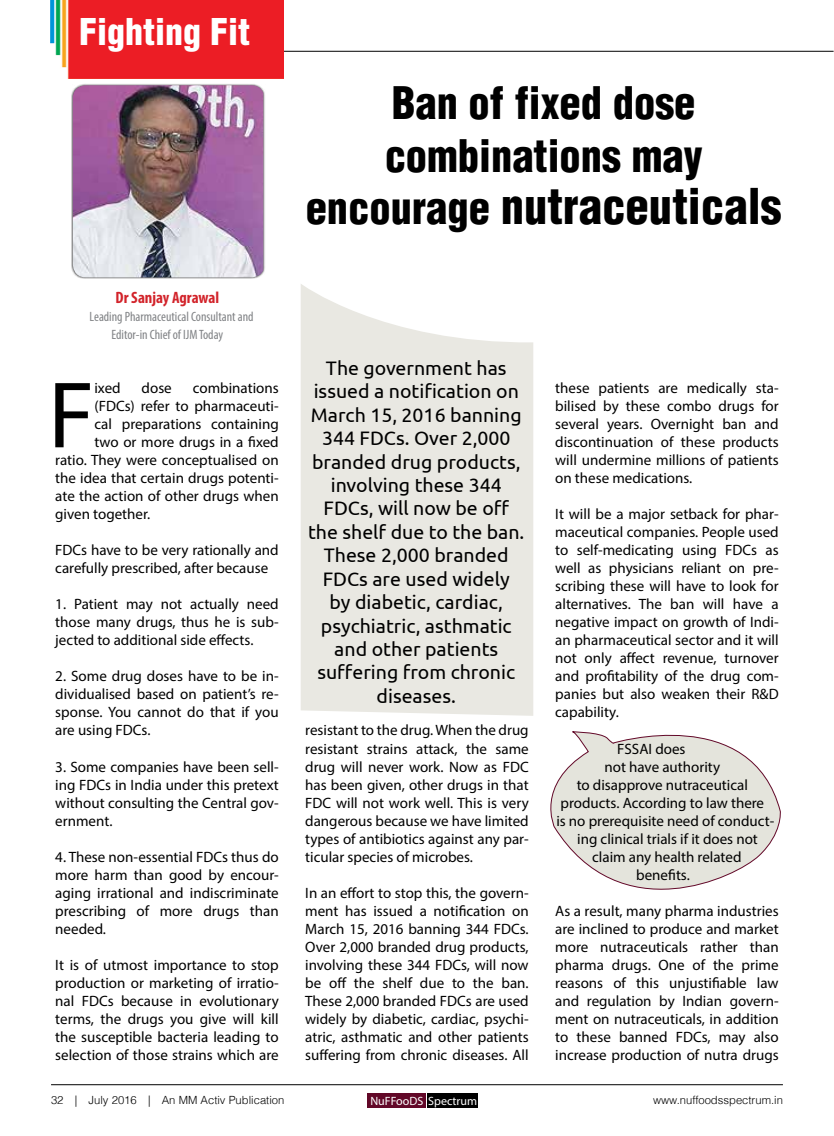
<style>
.page{position:relative;width:834px;height:1136px;background:#fff}
.page>*{position:absolute;margin:0;border:0;box-sizing:border-box;transform-origin:0 0}
.t1{font:95.1px "Myriad Pro";color:#000}
.t2{font:900 condensed 48.15px "Helvetica";color:#000}
.t3{font:900 condensed 43.8px/52.5px "Helvetica";color:#000}
.t4{font:900 condensed 36px "Helvetica";color:#fff}
.t5{font:19.5px/23.4px "Ubuntu";color:#000;text-align:center}
.t6{font:700 condensed 16.5px "Myriad Pro";color:#d2232a}
.t7{font:15px/18px "Myriad Pro";color:#000;text-align:justify}
.t8{font:condensed 13.5px/18px "Myriad Pro";color:#808285}
.t9{font:12px "Myriad Pro";color:#fff}
.t10{font:300 11.25px "Helvetica";color:#000}
.s1{font-size:43.8px}
</style>
<div class="page">
<hr style="left:51px;top:51px;width:782px;height:1px;background:#000">
<hr style="left:51px;top:1084px;width:731px;height:1px;background:#000">
<div style="left:367px;top:1092px;width:59px;height:15px;background:#620828"></div>
<div style="left:427px;top:1092px;width:51px;height:15px;background:#000"></div>
<svg style="left:550px;top:731px;width:231px;height:159px"></svg>
<div style="left:71px;top:83px;width:194px;height:196px;background:#000;opacity:.75"></div>
<img style="left:73px;top:85px;width:190px;height:192px">
<svg style="left:301px;top:284px;width:232px;height:431px;background:#ebeae4"></svg>
<img style="left:50px;top:0;width:233px;height:79px">
<h3 class="t4" style="left:79px;top:9px;width:172px">Fighting Fit</h3>
<p class="t6" style="left:115px;top:287px;width:105px">Dr Sanjay Agrawal</p>
<p class="t8" style="left:111px;top:307px;width:143px;text-indent:-22px">Leading Pharmaceutical Consultant and<br>Editor-in Chief of IJM Today</p>
<h1 class="t1" style="left:48px;top:356px;width:48px">F</h1>
<p class="t7" style="left:94px;top:379px;width:28px">ixed</p>
<p class="t7" style="left:142px;top:379px;width:32px">dose</p>
<p class="t7" style="left:193px;top:379px;width:87px">combinations</p>
<p class="t7" style="left:94px;top:397px;width:186px">(FDCs) refer to pharmaceuti-</p>
<p class="t7" style="left:94px;top:415px;width:186px">cal preparations containing</p>
<p class="t7" style="left:94px;top:433px;width:186px">two or more drugs in a fixed</p>
<p class="t7" style="left:55px;top:451px;width:225px">ratio. They were conceptualised on</p>
<p class="t7" style="left:55px;top:469px;width:225px">the idea that certain drugs potenti-</p>
<p class="t7" style="left:55px;top:487px;width:225px">ate the action of other drugs when</p>
<p class="t7" style="left:55px;top:505px;width:96px">given together.</p>
<p class="t7" style="left:55px;top:541px;width:225px">FDCs have to be very rationally and carefully prescribed, after because</p>
<p class="t7" style="left:55px;top:595px;width:225px">1. Patient may not actually need those many drugs, thus he is sub&shy;jected to additional side effects.</p>
<p class="t7" style="left:55px;top:667px;width:225px">2. Some drug doses have to be in&shy;dividualised based on patient’s re&shy;sponse. You cannot do that if you are using FDCs.</p>
<p class="t7" style="left:55px;top:757px;width:225px">3. Some companies have been sell&shy;ing FDCs in India under this pretext without consulting the Central gov&shy;ernment.</p>
<p class="t7" style="left:55px;top:847px;width:225px">4. These non-essential FDCs thus do more harm than good by encour&shy;aging irrational and indiscriminate prescribing of more drugs than needed.</p>
<p class="t7" style="left:55px;top:955px;width:225px">It is of utmost importance to stop production or marketing of irratio&shy;nal FDCs because in evolutionary terms, the drugs you give will kill the susceptible bacteria leading to selection of those strains which are</p>
<h3 class="t3" style="left:384px;top:76px;width:319px">Ban of fixed dose combinations may</h3>
<h2 class="t2" style="left:305px;top:177px;width:477px"><span class="s1">encourage</span> nutraceuticals</h2>
<p class="t5" style="left:308px;top:355px;width:218px">The government has issued a notification on<br>March 15, 2016 banning<br>344 FDCs. Over 2,000 branded drug products, involving these 344<br>FDCs, will now be off the shelf due to the ban.<br>These 2,000 branded<br>FDCs are used widely<br>by diabetic, cardiac, psychiatric, asthmatic and other patients suffering from chronic diseases.</p>
<p class="t7" style="left:305px;top:721px;width:225px">resistant to the drug. When the drug resistant strains attack, the same drug will never work. Now as FDC has been given, other drugs in that FDC will not work well. This is very dangerous because we have limited types of antibiotics against any par&shy;ticular species of microbes.</p>
<p class="t7" style="left:305px;top:883px;width:225px">In an effort to stop this, the govern&shy;ment has issued a notification on March 15, 2016 banning 344 FDCs.<br>Over 2,000 branded drug products, involving these 344 FDCs, will now be off the shelf due to the ban.<br>These 2,000 branded FDCs are used widely by diabetic, cardiac, psychi&shy;atric, asthmatic and other patients suffering from chronic diseases. All</p>
<p class="t7" style="left:555px;top:379px;width:225px">these patients are medically sta&shy;bilised by these combo drugs for several years. Overnight ban and discontinuation of these products will undermine millions of patients on these medications.</p>
<p class="t7" style="left:555px;top:505px;width:225px">It will be a major setback for phar&shy;maceutical companies. People used to self-medicating using FDCs as well as physicians reliant on pre&shy;scribing these will have to look for alternatives. The ban will have a negative impact on growth of Indi&shy;an pharmaceutical sector and it will not only affect revenue, turnover and profitability of the drug com&shy;panies but also weaken their R&amp;D capability.</p>
<p class="t7" style="left:617px;top:739px;width:70px">FSSAI does</p>
<p class="t7" style="left:604px;top:757px;width:117px">not have authority</p>
<p class="t7" style="left:576px;top:775px;width:173px">to disapprove nutraceutical</p>
<p class="t7" style="left:560px;top:793px;width:205px">products. According to law there</p>
<p class="t7" style="left:556px;top:811px;width:219px">is no prerequisite need of conduct-</p>
<p class="t7" style="left:577px;top:829px;width:182px">ing clinical trials if it does not</p>
<p class="t7" style="left:592px;top:847px;width:151px">claim any health related</p>
<p class="t7" style="left:636px;top:865px;width:55px">benefits.</p>
<p class="t7" style="left:555px;top:901px;width:225px">As a result, many pharma industries are inclined to produce and market more nutraceuticals rather than pharma drugs. One of the prime reasons of this unjustifiable law and regulation by Indian govern&shy;ment on nutraceuticals, in addition to these banned FDCs, may also increase production of nutra drugs</p>
<p class="t10" style="left:51px;top:1091px;width:235px">32 | July 2016 | An MM Activ Publication</p>
<p class="t9" style="left:370px;top:1093px;width:108px">NuFFooDS Spectrum</p>
<p class="t10" style="left:653px;top:1091px;width:131px">www.nuffoodsspectrum.in</p>
</div>
